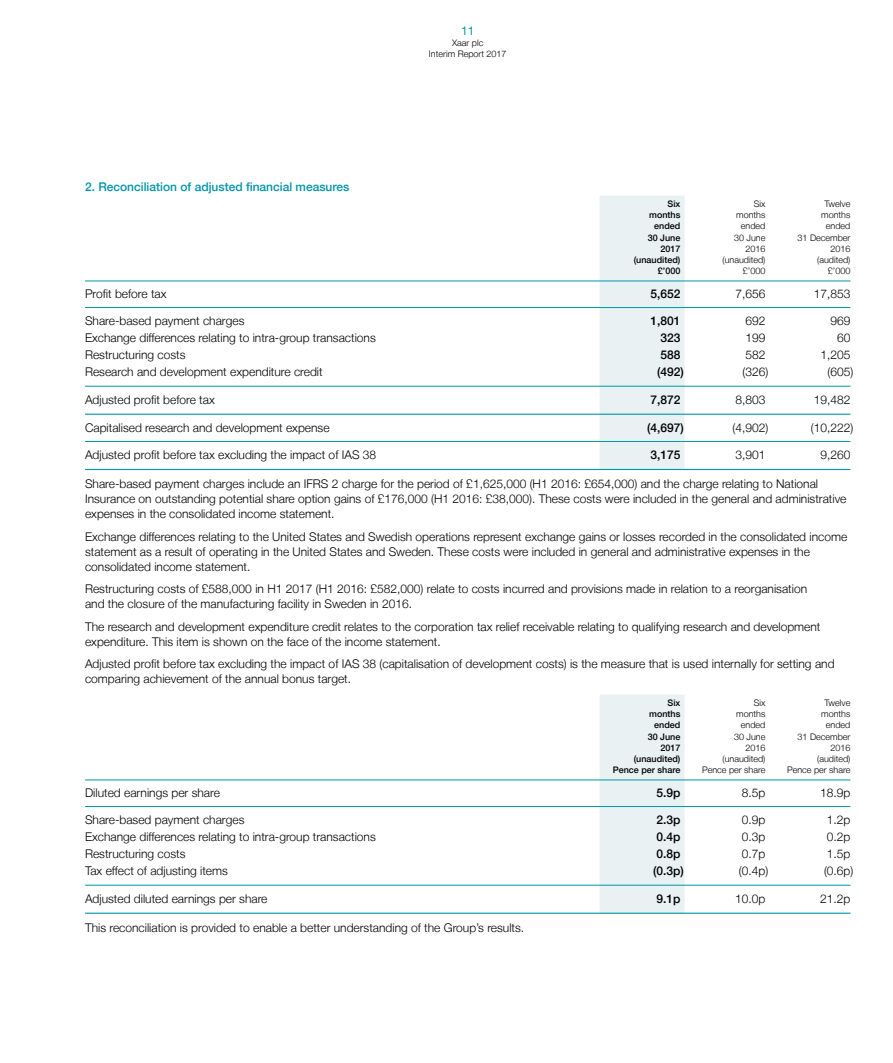
<style>
.page{position:relative;width:893px;height:1063px;background:#fff}
.page>*{position:absolute;margin:0;border:0;box-sizing:border-box;transform-origin:0 0}
.t1{font:300 12px/15px "Helvetica Neue LT";color:#000}
.t2{font:500 12px "Helvetica Neue LT";color:#000}
.t3{font:500 12px "Helvetica Neue LT";color:#0096a9}
.t4{font:12px "Helvetica Neue LT";color:#0096a9}
.t5{font:300 9px/11.2px "Helvetica Neue LT";color:#000;text-align:right}
.t6{font:500 9px/11.2px "Helvetica Neue LT";color:#000;text-align:right}
</style>
<div class="page">
<div style="left:600px;top:196px;width:85px;height:273px;background:#e9f1f3"></div>
<hr style="left:85px;top:281px;width:765px;height:1px;background:#0096a9">
<hr style="left:85px;top:307px;width:765px;height:1px;background:#0096a9">
<hr style="left:85px;top:386px;width:765px;height:1px;background:#0096a9">
<hr style="left:85px;top:414px;width:765px;height:1px;background:#0096a9">
<hr style="left:85px;top:441px;width:765px;height:1px;background:#0096a9">
<hr style="left:85px;top:469px;width:765px;height:1px;background:#0096a9">
<div style="left:600px;top:695px;width:85px;height:218px;background:#e9f1f3"></div>
<hr style="left:85px;top:780px;width:765px;height:1px;background:#0096a9">
<hr style="left:85px;top:806px;width:765px;height:1px;background:#0096a9">
<hr style="left:85px;top:885px;width:765px;height:1px;background:#0096a9">
<hr style="left:85px;top:913px;width:765px;height:1px;background:#0096a9">
<p class="t3" style="left:85px;top:180px;width:266px">2. Reconciliation of adjusted financial measures</p>
<p class="t4" style="left:461px;top:23px;width:15px">11</p>
<p class="t5" style="left:429px;top:37px;width:79px;text-align:center">Xaar plc<br>Interim Report 2017</p>
<p class="t6" style="left:634px;top:198px;width:48px">Six<br>months ended<br>30 June<br>2017 (unaudited) £’000</p>
<p class="t5" style="left:723px;top:198px;width:44px">Six months ended<br>30 June<br>2016 (unaudited) £’000</p>
<p class="t5" style="left:798px;top:198px;width:54px">Twelve months ended<br>31 December<br>2016 (audited) £’000</p>
<p class="t1" style="left:85px;top:286px;width:83px">Profit before tax</p>
<p class="t2" style="left:650px;top:286px;width:32px">5,652</p>
<p class="t1" style="left:735px;top:286px;width:32px">7,656</p>
<p class="t1" style="left:814px;top:286px;width:38px">17,853</p>
<p class="t1" style="left:85px;top:313px;width:161px">Share-based payment charges</p>
<p class="t2" style="left:650px;top:314px;width:32px">1,801</p>
<p class="t1" style="left:745px;top:313px;width:22px">692</p>
<p class="t1" style="left:830px;top:313px;width:22px">969</p>
<p class="t1" style="left:85px;top:330px;width:292px">Exchange differences relating to intra-group transactions</p>
<p class="t2" style="left:660px;top:331px;width:22px">323</p>
<p class="t1" style="left:745px;top:330px;width:22px">199</p>
<p class="t1" style="left:837px;top:330px;width:15px">60</p>
<p class="t1" style="left:85px;top:347px;width:102px">Restructuring costs</p>
<p class="t2" style="left:660px;top:348px;width:22px">588</p>
<p class="t1" style="left:745px;top:347px;width:22px">582</p>
<p class="t1" style="left:820px;top:347px;width:32px">1,205</p>
<p class="t1" style="left:85px;top:364px;width:239px">Research and development expenditure credit</p>
<p class="t2" style="left:657px;top:365px;width:28px">(492)</p>
<p class="t1" style="left:742px;top:364px;width:27px">(326)</p>
<p class="t1" style="left:827px;top:364px;width:27px">(605)</p>
<p class="t1" style="left:85px;top:392px;width:131px">Adjusted profit before tax</p>
<p class="t2" style="left:650px;top:393px;width:32px">7,872</p>
<p class="t1" style="left:735px;top:392px;width:32px">8,803</p>
<p class="t1" style="left:814px;top:392px;width:38px">19,482</p>
<p class="t1" style="left:85px;top:420px;width:246px">Capitalised research and development expense</p>
<p class="t2" style="left:647px;top:420px;width:38px">(4,697)</p>
<p class="t1" style="left:732px;top:420px;width:37px">(4,902)</p>
<p class="t1" style="left:811px;top:420px;width:44px">(10,222)</p>
<p class="t1" style="left:85px;top:447px;width:293px">Adjusted profit before tax excluding the impact of IAS 38</p>
<p class="t2" style="left:650px;top:448px;width:32px">3,175</p>
<p class="t1" style="left:735px;top:447px;width:32px">3,901</p>
<p class="t1" style="left:820px;top:447px;width:32px">9,260</p>
<p class="t1" style="left:85px;top:476px;width:763px">Share-based payment charges include an IFRS 2 charge for the period of £1,625,000 (H1 2016: £654,000) and the charge relating to National<br>Insurance on outstanding potential share option gains of £176,000 (H1 2016: £38,000). These costs were included in the general and administrative expenses in the consolidated income statement.</p>
<p class="t1" style="left:85px;top:529px;width:764px">Exchange differences relating to the United States and Swedish operations represent exchange gains or losses recorded in the consolidated income statement as a result of operating in the United States and Sweden. These costs were included in general and administrative expenses in the consolidated income statement.</p>
<p class="t1" style="left:85px;top:581px;width:724px">Restructuring costs of £588,000 in H1 2017 (H1 2016: £582,000) relate to costs incurred and provisions made in relation to a reorganisation and the closure of the manufacturing facility in Sweden in 2016.</p>
<p class="t1" style="left:85px;top:618px;width:737px">The research and development expenditure credit relates to the corporation tax relief receivable relating to qualifying research and development expenditure. This item is shown on the face of the income statement.</p>
<p class="t1" style="left:85px;top:656px;width:751px">Adjusted profit before tax excluding the impact of IAS 38 (capitalisation of development costs) is the measure that is used internally for setting and comparing achievement of the annual bonus target.</p>
<p class="t6" style="left:613px;top:697px;width:69px">Six<br>months<br>ended<br>30 June<br>2017 (unaudited)<br>Pence per share</p>
<p class="t5" style="left:702px;top:697px;width:65px">Six<br>months<br>ended<br>30 June<br>2016 (unaudited)<br>Pence per share</p>
<p class="t5" style="left:787px;top:697px;width:65px">Twelve<br>months<br>ended<br>31 December<br>2016<br>(audited)<br>Pence per share</p>
<p class="t1" style="left:85px;top:785px;width:136px">Diluted earnings per share</p>
<p class="t2" style="left:656px;top:785px;width:26px">5.9p</p>
<p class="t1" style="left:742px;top:785px;width:25px">8.5p</p>
<p class="t1" style="left:820px;top:785px;width:32px">18.9p</p>
<p class="t1" style="left:85px;top:812px;width:161px">Share-based payment charges</p>
<p class="t2" style="left:656px;top:813px;width:26px">2.3p</p>
<p class="t1" style="left:742px;top:812px;width:25px">0.9p</p>
<p class="t1" style="left:827px;top:812px;width:25px">1.2p</p>
<p class="t1" style="left:85px;top:829px;width:292px">Exchange differences relating to intra-group transactions</p>
<p class="t2" style="left:656px;top:830px;width:26px">0.4p</p>
<p class="t1" style="left:742px;top:829px;width:25px">0.3p</p>
<p class="t1" style="left:827px;top:829px;width:25px">0.2p</p>
<p class="t1" style="left:85px;top:846px;width:102px">Restructuring costs</p>
<p class="t2" style="left:656px;top:847px;width:26px">0.8p</p>
<p class="t1" style="left:742px;top:846px;width:25px">0.7p</p>
<p class="t1" style="left:827px;top:846px;width:25px">1.5p</p>
<p class="t1" style="left:85px;top:863px;width:144px">Tax effect of adjusting items</p>
<p class="t2" style="left:653px;top:864px;width:32px">(0.3p)</p>
<p class="t1" style="left:739px;top:863px;width:31px">(0.4p)</p>
<p class="t1" style="left:824px;top:863px;width:31px">(0.6p)</p>
<p class="t1" style="left:85px;top:891px;width:184px">Adjusted diluted earnings per share</p>
<p class="t2" style="left:656px;top:892px;width:26px">9.1p</p>
<p class="t1" style="left:735px;top:891px;width:32px">10.0p</p>
<p class="t1" style="left:820px;top:891px;width:32px">21.2p</p>
<p class="t1" style="left:85px;top:920px;width:441px">This reconciliation is provided to enable a better understanding of the Group’s results.</p>
</div>
